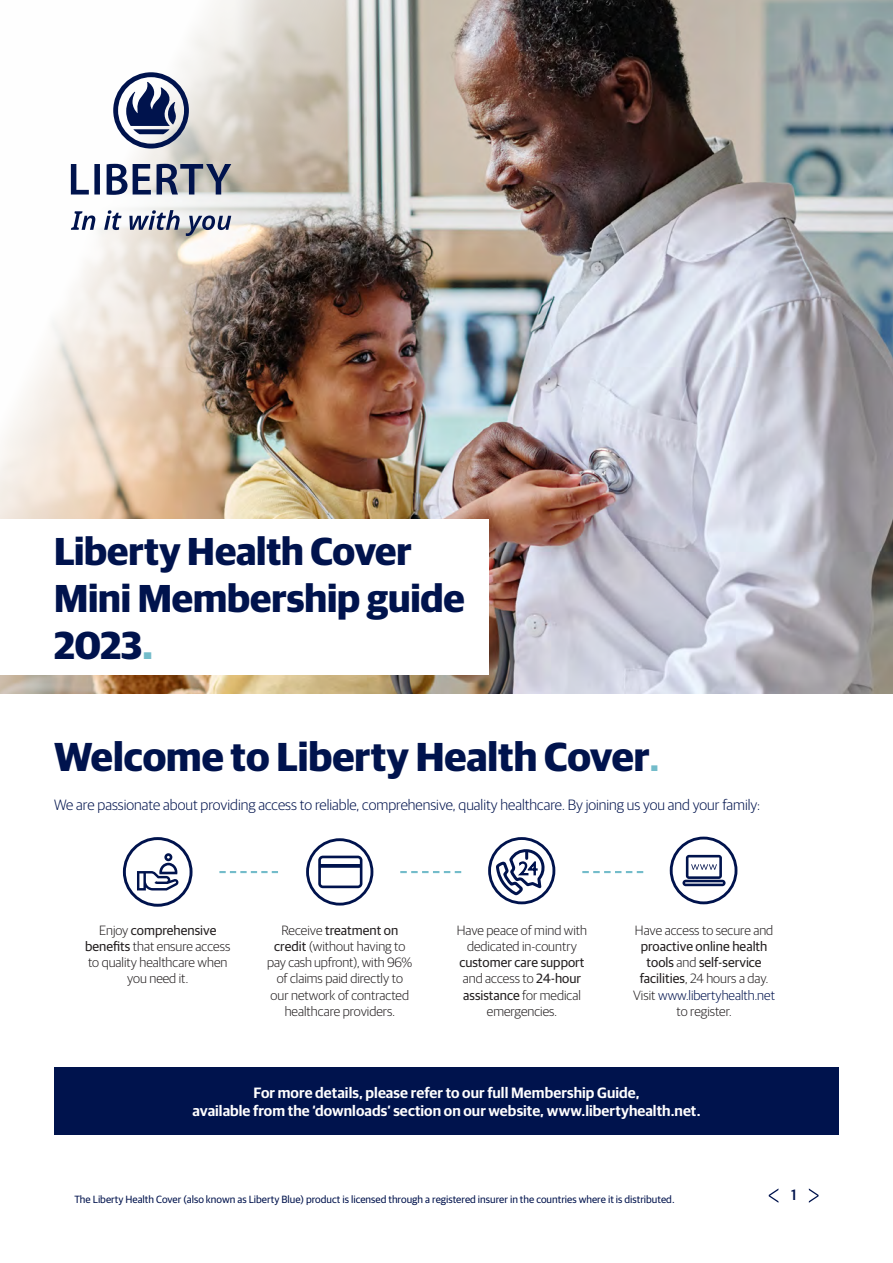
<style>
.page{position:relative;width:893px;height:1263px;background:#fff}
.page>*{position:absolute;margin:0;border:0;box-sizing:border-box;transform-origin:0 0}
.t1{font:700 40.5px "Guardian Sans";color:#00134d}
.Heading{font:700 39px/46.8px "Guardian Sans";letter-spacing:-.005em;color:#00134d}
.Page_Number{font:600 15px/18px "Guardian Sans";letter-spacing:.005em;color:#fff;text-align:center}
.t2{font:300 15px "Guardian Sans";color:#00134d}
.t3{font:500 15px "Guardian Sans";color:#00134d}
.t4{font:300 13.5px/16.2px "Guardian Sans";color:#231f20;text-align:center}
.t5{font:10.5px "Guardian Sans";color:#00134d}
.s1{font-size:42.9px;color:#73bcca}
.s2{font-size:36px;color:#73bcca}
.s3{font-weight:400}
.s4{color:#00134d}
</style>
<div class="page">
<svg style="left:809px;top:1188px;width:10px;height:15px"></svg>
<svg style="left:769px;top:1188px;width:9px;height:15px"></svg>
<img style="left:0;top:0;width:893px;height:694px">
<div style="left:0;top:519px;width:488px;height:156px;background:#fff"></div>
<div style="left:54px;top:1067px;width:785px;height:67px;background:#00134d"></div>
<svg style="left:71px;top:72px;width:160px;height:123px"></svg>
<svg style="left:71px;top:211px;width:24px;height:19px"></svg>
<svg style="left:104px;top:210px;width:18px;height:20px"></svg>
<svg style="left:129px;top:210px;width:51px;height:20px"></svg>
<svg style="left:186px;top:216px;width:45px;height:20px"></svg>
<svg style="left:219px;top:871px;width:59px;height:2px"></svg>
<svg style="left:400px;top:871px;width:61px;height:2px"></svg>
<svg style="left:582px;top:871px;width:61px;height:2px"></svg>
<svg style="left:123px;top:837px;width:70px;height:70px"></svg>
<svg style="left:306px;top:838px;width:67px;height:67px"></svg>
<div style="left:318px;top:856px;width:44px;height:32px;border:3px solid #00134d;border-radius:3px"></div>
<svg style="left:319px;top:864px;width:43px;height:4px"></svg>
<svg style="left:488px;top:837px;width:67px;height:67px"></svg>
<svg style="left:670px;top:837px;width:67px;height:67px"></svg>
<p class="Heading" style="left:54px;top:525px;width:412px">Liberty Health Cover<br>Mini Membership guide</p>
<p class="Heading" style="left:54px;top:619px;width:101px">2023<span class="s1">.</span></p>
<p class="t1" style="left:54px;top:726px;width:607px">Welcome to Liberty Health Cover<span class="s2">.</span></p>
<p class="t2" style="left:54px;top:795px;width:707px">We are passionate about providing access to reliable, comprehensive, quality healthcare. By joining us you and your family:</p>
<p class="t4" style="left:85px;top:921px;width:147px">Enjoy <span class="s3">comprehensive benefits</span> that ensure access to quality healthcare when you need it.</p>
<p class="t4" style="left:267px;top:921px;width:147px">Receive <span class="s3">treatment on credit</span> (without having to pay cash upfront), with 96% of claims paid directly to our network of contracted healthcare providers.</p>
<p class="t4" style="left:457px;top:921px;width:132px">Have peace of mind with dedicated in-country <span class="s3">customer care support </span>and access to <span class="s3">24-hour assistance</span> for medical emergencies.</p>
<p class="t4" style="left:633px;top:921px;width:143px">Have access to secure and <span class="s3">proactive online health tools</span> and <span class="s3">self-service facilities</span>, 24 hours a day.<br>Visit <span class="s4">www.libertyhealth.net </span>to register.</p>
<p class="Page_Number" style="left:192px;top:1082px;width:510px">For more details, please refer to our full Membership Guide,<br>available from the ‘downloads’ section on our website, www.libertyhealth.net.</p>
<p class="t5" style="left:74px;top:1192px;width:602px">The Liberty Health Cover (also known as Liberty Blue) product is licensed through a registered insurer in the countries where it is distributed.</p>
<p class="t3" style="left:791px;top:1184px;width:7px">1</p>
</div>
